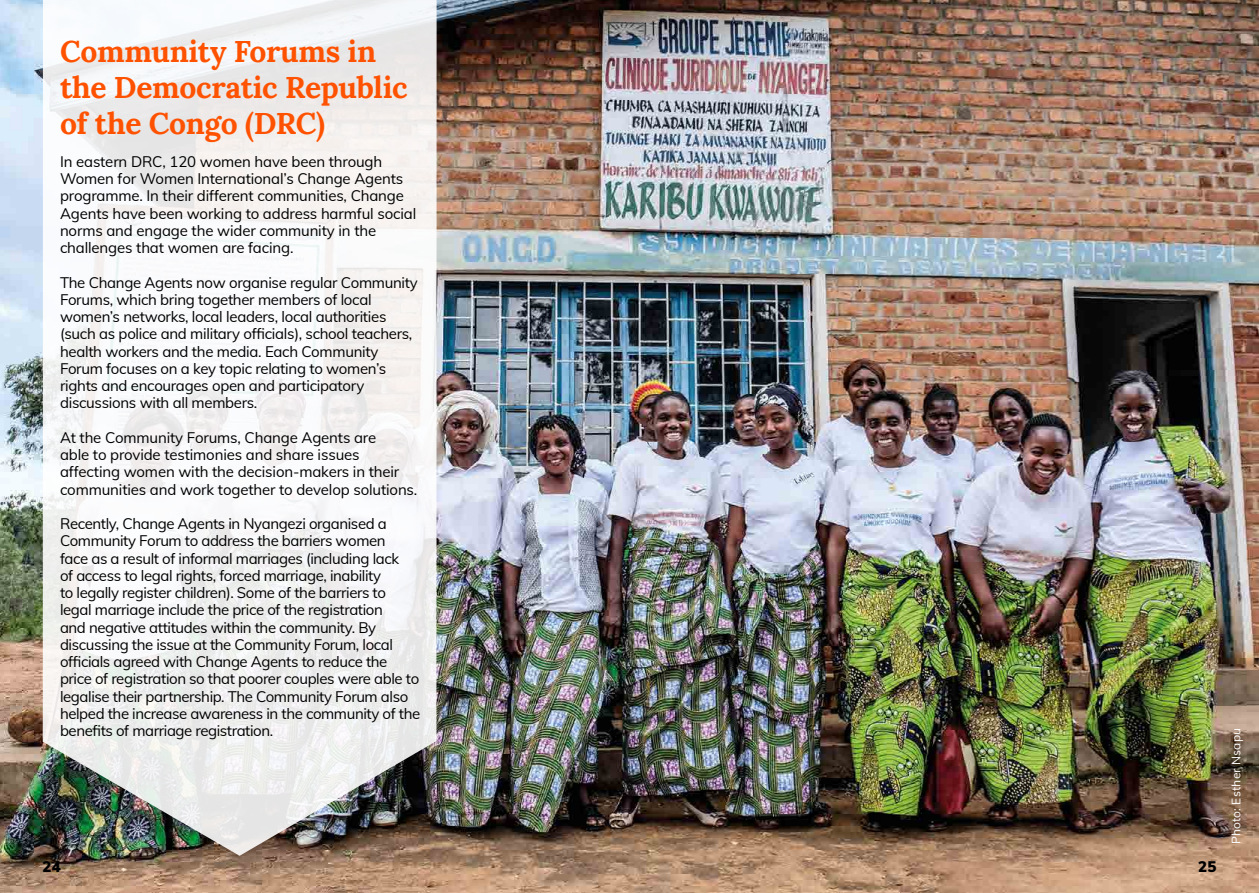
<style>
.page{position:relative;width:1259px;height:893px;background:#fff}
.page>*{position:absolute;margin:0;border:0;box-sizing:border-box;transform-origin:0 0}
.t1{font:700 30px/36px "Lora";letter-spacing:-.01em;color:#ff5200}
.t2{font:15px/17.2px "Mulish";letter-spacing:-.02em;color:#000}
.t3{font:900 15px "Mulish";color:#000}
.Credit{font:12px "Mulish";letter-spacing:.015em;color:#fff}
</style>
<div class="page">
<img style="left:0;top:0;width:1259px;height:893px">
<svg style="left:43px;top:0;width:393px;height:856px"></svg>
<p class="t1" style="left:60px;top:31px;width:349px">Community Forums in the Democratic Republic of the Congo (DRC)</p>
<p class="t2" style="left:60px;top:152px;width:358px">In eastern DRC, 120 women have been through Women for Women International’s Change Agents programme. In their different communities, Change Agents have been working to address harmful social norms and engage the wider community in the challenges that women are facing.</p>
<p class="t2" style="left:60px;top:273px;width:359px">The Change Agents now organise regular Community Forums, which bring together members of local women’s networks, local leaders, local authorities (such as police and military officials), school teachers, health workers and the media. Each Community Forum focuses on a key topic relating to women’s rights and encourages open and participatory discussions with all members.</p>
<p class="t2" style="left:60px;top:428px;width:359px">At the Community Forums, Change Agents are<br>able to provide testimonies and share issues affecting women with the decision-makers in their communities and work together to develop solutions.</p>
<p class="t2" style="left:60px;top:514px;width:362px">Recently, Change Agents in Nyangezi organised a Community Forum to address the barriers women<br>face as a result of informal marriages (including lack<br>of access to legal rights, forced marriage, inability<br>to legally register children). Some of the barriers to legal marriage include the price of the registration<br>and negative attitudes within the community. By discussing the issue at the Community Forum, local officials agreed with Change Agents to reduce the price of registration so that poorer couples were able to legalise their partnership. The Community Forum also helped the increase awareness in the community of the benefits of marriage registration.</p>
<p class="t3" style="left:43px;top:855px;width:20px">24</p>
<p class="t3" style="left:1198px;top:855px;width:20px">25</p>
<p class="Credit" style="left:1227px;top:844px;width:117px;rotate:-90deg">Photo: Esther Nsapu</p>
</div>
